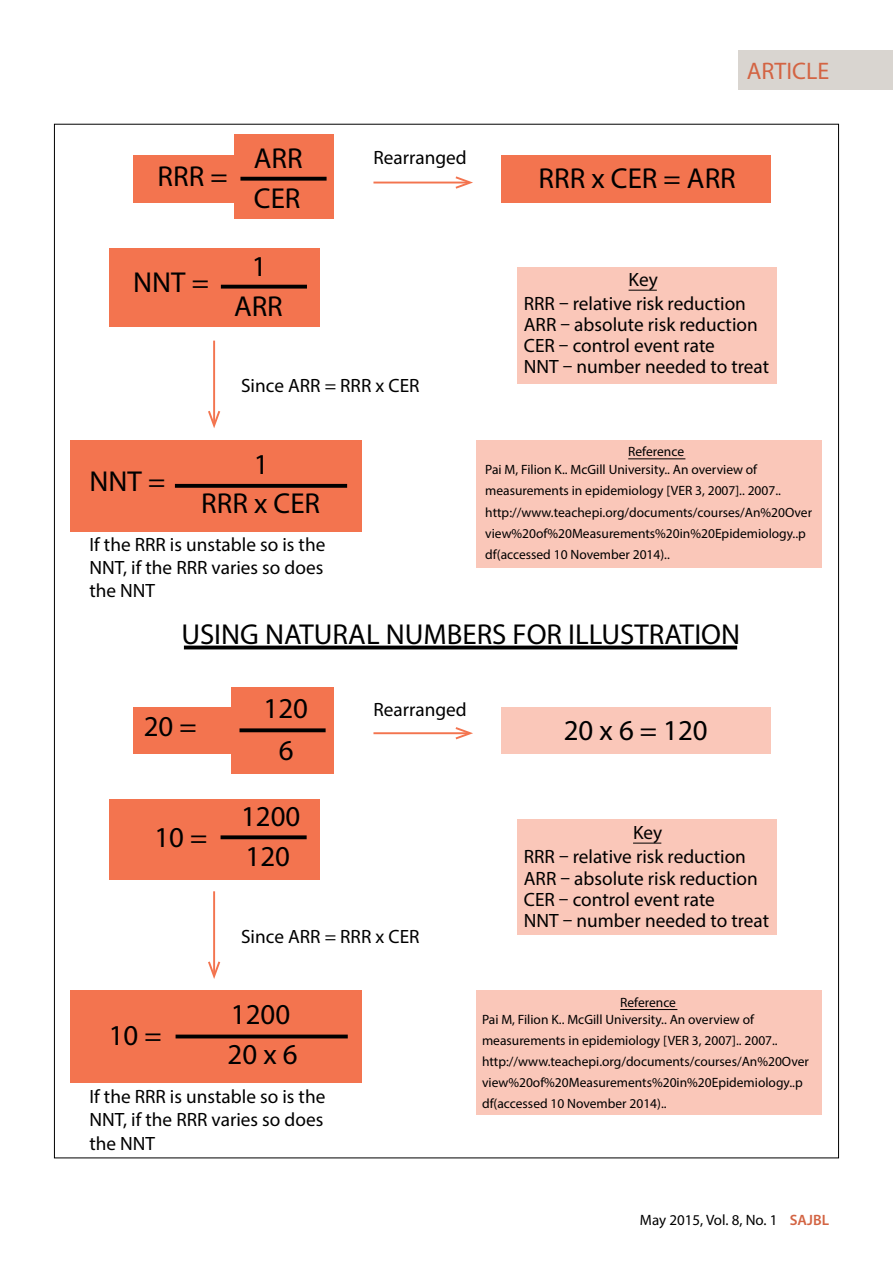
<style>
.page{position:relative;width:893px;height:1263px;background:#fff}
.page>*{position:absolute;margin:0;border:0;box-sizing:border-box;transform-origin:0 0}
.t1{font:28.95px/39.9px "Myriad Pro";color:#000}
.t2{font:24px "Myriad Pro";color:#d36443}
.t3{font:19.35px/21.1px "Myriad Pro";color:#000}
.t4{font:15px "Myriad Pro";color:#000}
.t5{font:13.5px/21.1px "Myriad Pro";color:#000}
.s1{font-weight:600;color:#d36443}
</style>
<div class="page">
<div style="left:738px;top:50px;width:155px;height:40px;background:#d9d5d0"></div>
<div style="left:133px;top:155px;width:108px;height:47px;background:#f3744f"></div>
<div style="left:234px;top:134px;width:100px;height:85px;background:#f3744f"></div>
<div style="left:501px;top:155px;width:270px;height:47px;background:#f3744f"></div>
<div style="left:109px;top:249px;width:210px;height:78px;background:#f3744f"></div>
<div style="left:70px;top:440px;width:292px;height:91px;background:#f3744f"></div>
<div style="left:133px;top:707px;width:108px;height:47px;background:#f3744f"></div>
<div style="left:231px;top:687px;width:103px;height:86px;background:#f3744f"></div>
<div style="left:501px;top:707px;width:270px;height:47px;background:#fac7b9"></div>
<div style="left:109px;top:799px;width:210px;height:81px;background:#f3744f"></div>
<div style="left:70px;top:990px;width:292px;height:93px;background:#f3744f"></div>
<div style="left:517px;top:267px;width:260px;height:117px;background:#fac7b9"></div>
<div style="left:476px;top:440px;width:346px;height:128px;background:#fac7b9"></div>
<div style="left:517px;top:819px;width:260px;height:116px;background:#fac7b9"></div>
<div style="left:476px;top:990px;width:346px;height:124px;background:#fac7b9"></div>
<hr style="left:373px;top:182px;width:95px;height:1px;background:#f3744f">
<svg style="left:456px;top:176px;width:17px;height:13px"></svg>
<hr style="left:213px;top:341px;width:2px;height:82px;background:#f3744f">
<svg style="left:208px;top:411px;width:12px;height:17px"></svg>
<hr style="left:373px;top:732px;width:95px;height:2px;background:#f3744f">
<svg style="left:456px;top:727px;width:17px;height:12px"></svg>
<hr style="left:213px;top:891px;width:2px;height:82px;background:#f3744f">
<svg style="left:208px;top:961px;width:12px;height:18px"></svg>
<svg style="left:629px;top:290px;width:28px;height:1px"></svg>
<svg style="left:176px;top:1034px;width:172px;height:4px"></svg>
<svg style="left:221px;top:835px;width:86px;height:4px"></svg>
<svg style="left:175px;top:484px;width:172px;height:4px"></svg>
<svg style="left:221px;top:285px;width:86px;height:4px"></svg>
<svg style="left:240px;top:177px;width:87px;height:4px"></svg>
<svg style="left:239px;top:728px;width:87px;height:4px"></svg>
<hr style="left:184px;top:646px;width:553px;height:3px;background:#000">
<svg style="left:633px;top:843px;width:28px;height:1px"></svg>
<hr style="left:620px;top:1009px;width:57px;height:1px;background:#000">
<hr style="left:628px;top:458px;width:57px;height:1px;background:#000">
<h2 class="t2" style="left:747px;top:56px;width:84px">ARTICLE</h2>
<h1 class="t1" style="left:158px;top:156px;width:72px">RRR =</h1>
<h1 class="t1" style="left:254px;top:137px;width:50px;line-height:40.5px">ARR<br>CER</h1>
<h1 class="t1" style="left:133px;top:262px;width:77px">NNT =</h1>
<h1 class="t1" style="left:234px;top:246px;width:50px;text-align:center">1<br>ARR</h1>
<h3 class="t3" style="left:373px;top:147px;width:95px">Rearranged</h3>
<h3 class="t3" style="left:241px;top:375px;width:180px">Since ARR = RRR x CER</h3>
<h1 class="t1" style="left:539px;top:158px;width:199px">RRR x CER = ARR</h1>
<h3 class="t3" style="left:524px;top:267px;width:224px;line-height:24.2px;text-indent:105px">Key<br>RRR – relative risk reduction</h3>
<h3 class="t3" style="left:524px;top:314px;width:247px">ARR – absolute risk reduction<br>CER – control event rate<br>NNT – number needed to treat</h3>
<h1 class="t1" style="left:89px;top:461px;width:77px">NNT =</h1>
<h1 class="t1" style="left:201px;top:443px;width:120px;text-align:center">1<br>RRR x CER</h1>
<h3 class="t3" style="left:89px;top:532px;width:237px;line-height:23.1px;text-align:justify">If the RRR is unstable so is the NNT, if the RRR varies so does the NNT</h3>
<p class="t5" style="left:628px;top:441px;width:57px">Reference</p>
<p class="t5" style="left:485px;top:459px;width:328px">Pai M, Filion K.. McGill University.. An overview of measurements in epidemiology [VER 3, 2007].. 2007.. http://www.teachepi.org/documents/courses/An%20Over view%20of%20Measurements%20in%20Epidemiology..p df(accessed 10 November 2014)..</p>
<h1 class="t1" style="left:181px;top:614px;width:560px">USING NATURAL NUMBERS FOR ILLUSTRATION</h1>
<h1 class="t1" style="left:144px;top:706px;width:55px">20 =</h1>
<h1 class="t1" style="left:154px;top:817px;width:55px">10 =</h1>
<h1 class="t1" style="left:264px;top:687px;width:46px;line-height:41.5px;text-align:center">120<br>6</h1>
<h1 class="t1" style="left:241px;top:796px;width:61px">1200<br>120</h1>
<h3 class="t3" style="left:373px;top:698px;width:95px">Rearranged</h3>
<h3 class="t3" style="left:241px;top:926px;width:180px">Since ARR = RRR x CER</h3>
<h1 class="t1" style="left:564px;top:709px;width:146px">20 x 6 = 120</h1>
<h3 class="t3" style="left:633px;top:821px;width:31px">Key</h3>
<h3 class="t3" style="left:524px;top:846px;width:247px">RRR – relative risk reduction<br>ARR – absolute risk reduction<br>CER – control event rate<br>NNT – number needed to treat</h3>
<h1 class="t1" style="left:109px;top:1015px;width:55px">10 =</h1>
<h1 class="t1" style="left:228px;top:993px;width:72px;line-height:40.5px">1200<br>20 x 6</h1>
<h3 class="t3" style="left:89px;top:1085px;width:237px;line-height:23.1px;text-align:justify">If the RRR is unstable so is the NNT, if the RRR varies so does the NNT</h3>
<p class="t5" style="left:482px;top:994px;width:273px;line-height:16.6px;text-indent:138px">Reference<br>Pai M, Filion K.. McGill University.. An overview of</p>
<p class="t5" style="left:482px;top:1029px;width:328px">measurements in epidemiology [VER 3, 2007].. 2007.. http://www.teachepi.org/documents/courses/An%20Over view%20of%20Measurements%20in%20Epidemiology..p df(accessed 10 November 2014)..</p>
<p class="t4" style="left:640px;top:1211px;width:191px">May 2015, Vol. 8, No. 1 <span class="s1">SAJBL</span></p>
</div>
